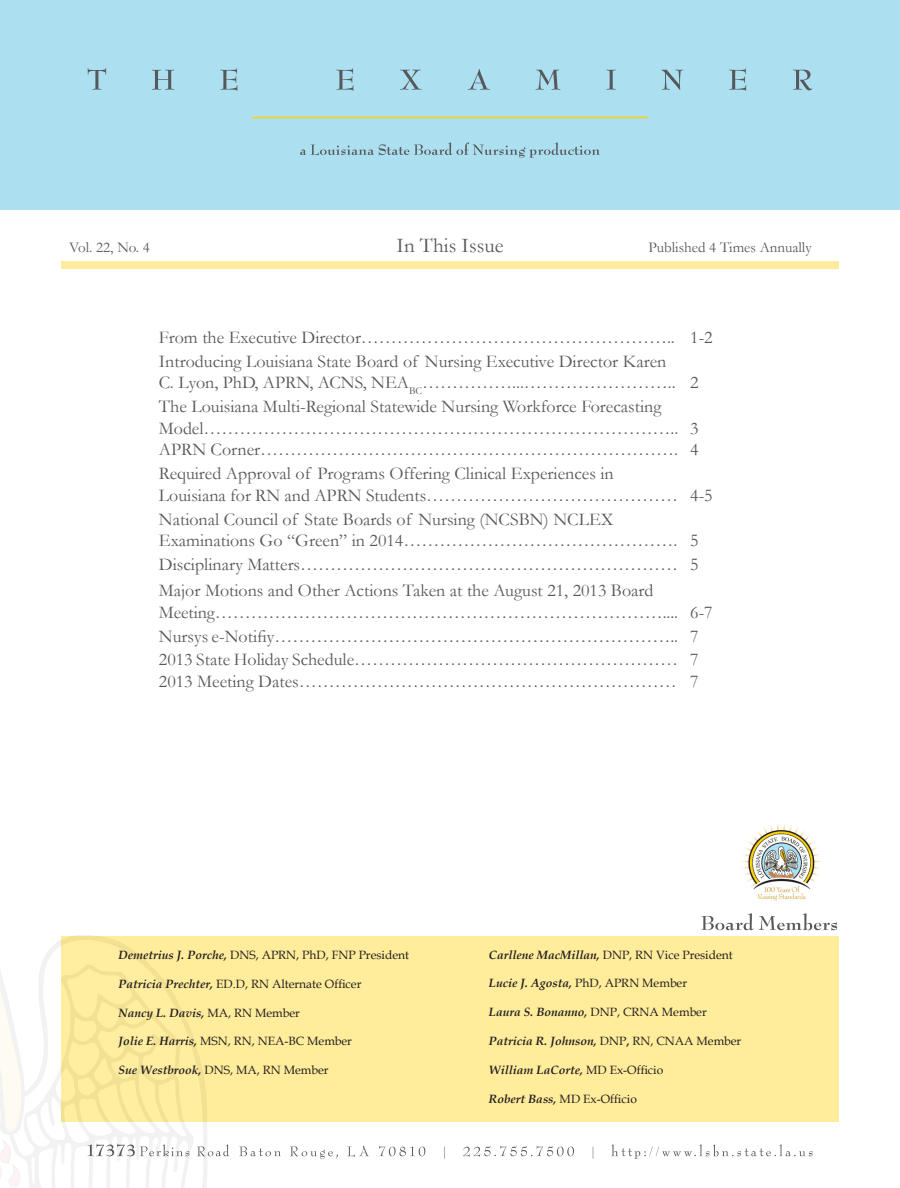
<style>
.page{position:relative;width:900px;height:1188px;background:#fff}
.page>*{position:absolute;margin:0;border:0;box-sizing:border-box;transform-origin:0 0}
.t1{font:21px "Garamond";color:#57585a}
.t2{font:18px/21.6px "Garamond";color:#57585a}
.t3{font:15px "Garamond";color:#57585a}
.t4{font:12px "Book Antiqua";color:#231f20}
.t5{font:italic 700 12px "Book Antiqua";color:#231f20}
.s1{font-weight:700;font-style:italic}
.s2{font-weight:400;font-style:normal}
.s3{font-style:normal}
</style>
<div class="page">
<div style="left:0;top:0;width:900px;height:210px;background:#ace0f0"></div>
<svg style="left:88px;top:68px;width:724px;height:23px"></svg>
<hr style="left:252px;top:117px;width:396px;height:1px;background:#ffd204">
<svg style="left:300px;top:142px;width:300px;height:16px"></svg>
<img style="left:742px;top:823px;width:79px;height:57px">
<svg style="left:0;top:880px;width:837px;height:308px"></svg>
<div style="left:61px;top:261px;width:778px;height:8px;background:#ffed9b"></div>
<p class="t3" style="left:69px;top:237px;width:82px">Vol. 22, No. 4</p>
<p class="t1" style="left:397px;top:231px;width:108px">In This Issue</p>
<p class="t3" style="left:648px;top:237px;width:165px">Published 4 Times Annually</p>
<p class="t2" style="left:159px;top:326px;width:517px">From the Executive Director……………………………………………..</p>
<p class="t2" style="left:690px;top:326px;width:24px">1-2</p>
<p class="t2" style="left:159px;top:350px;width:518px">Introducing Louisiana State Board of Nursing Executive Director Karen<br>C. Lyon, PhD, APRN, ACNS, NEA<sub>BC</sub>……………...……………………..</p>
<p class="t2" style="left:690px;top:372px;width:10px">2</p>
<p class="t2" style="left:159px;top:395px;width:521px">The Louisiana Multi-Regional Statewide Nursing Workforce Forecasting<br>Model……………………………………………………………………..<br>APRN Corner…………………………………………………………….</p>
<p class="t2" style="left:159px;top:462px;width:521px">Required Approval of Programs Offering Clinical Experiences in<br>Louisiana for RN and APRN Students……………………………………</p>
<p class="t2" style="left:159px;top:508px;width:520px">National Council of State Boards of Nursing (NCSBN) NCLEX<br>Examinations Go “Green” in 2014……………………………………….</p>
<p class="t2" style="left:690px;top:417px;width:10px">3<br>4</p>
<p class="t2" style="left:690px;top:484px;width:24px">4-5</p>
<p class="t2" style="left:690px;top:529px;width:10px">5</p>
<p class="t2" style="left:159px;top:553px;width:521px">Disciplinary Matters………………………………………………………</p>
<p class="t2" style="left:690px;top:553px;width:10px">5</p>
<p class="t2" style="left:159px;top:579px;width:521px">Major Motions and Other Actions Taken at the August 21, 2013 Board<br>Meeting…………………………………………………………………....</p>
<p class="t2" style="left:690px;top:601px;width:24px">6-7</p>
<p class="t2" style="left:159px;top:625px;width:521px">Nursys e-Notifiy…………………………………………………………..</p>
<p class="t2" style="left:690px;top:625px;width:10px">7</p>
<p class="t2" style="left:159px;top:648px;width:521px">2013 State Holiday Schedule………………………………………………<br>2013 Meeting Dates………………………………………………………</p>
<p class="t2" style="left:690px;top:648px;width:10px">7<br>7</p>
<p class="t4" style="left:118px;top:947px;width:292px"><span class="s1">Demetrius J. Porche,</span> DNS, APRN, PhD, FNP President</p>
<p class="t4" style="left:118px;top:975px;width:244px"><span class="s1">Patricia Prechter,</span> ED.D, RN Alternate Officer</p>
<p class="t5" style="left:118px;top:1004px;width:183px">Nancy L. Davis, <span class="s2">MA, RN Member</span></p>
<p class="t4" style="left:118px;top:1033px;width:235px"><span class="s1">Jolie E. Harris,</span> MSN, RN, NEA-BC Member</p>
<p class="t4" style="left:118px;top:1062px;width:212px"><span class="s1">Sue Westbrook,</span> DNS, MA, RN Member</p>
<p class="t4" style="left:489px;top:946px;width:245px"><span class="s1">Carllene MacMillan,</span> DNP, RN Vice President</p>
<p class="t5" style="left:489px;top:975px;width:200px">Lucie J. Agosta, <span class="s2">PhD, APRN Member</span></p>
<p class="t5" style="left:489px;top:1004px;width:219px">Laura S. Bonanno, <span class="s2">DNP, CRNA Member</span></p>
<p class="t5" style="left:489px;top:1033px;width:254px">Patricia R. Johnson, <span class="s2">DNP</span><span class="s3">,</span> <span class="s2">RN, CNAA Member</span></p>
<p class="t5" style="left:489px;top:1061px;width:176px">William LaCorte, <span class="s2">MD Ex-Officio</span></p>
<p class="t4" style="left:489px;top:1090px;width:150px"><span class="s1">Robert Bass,</span> MD Ex-Officio</p>
</div>
